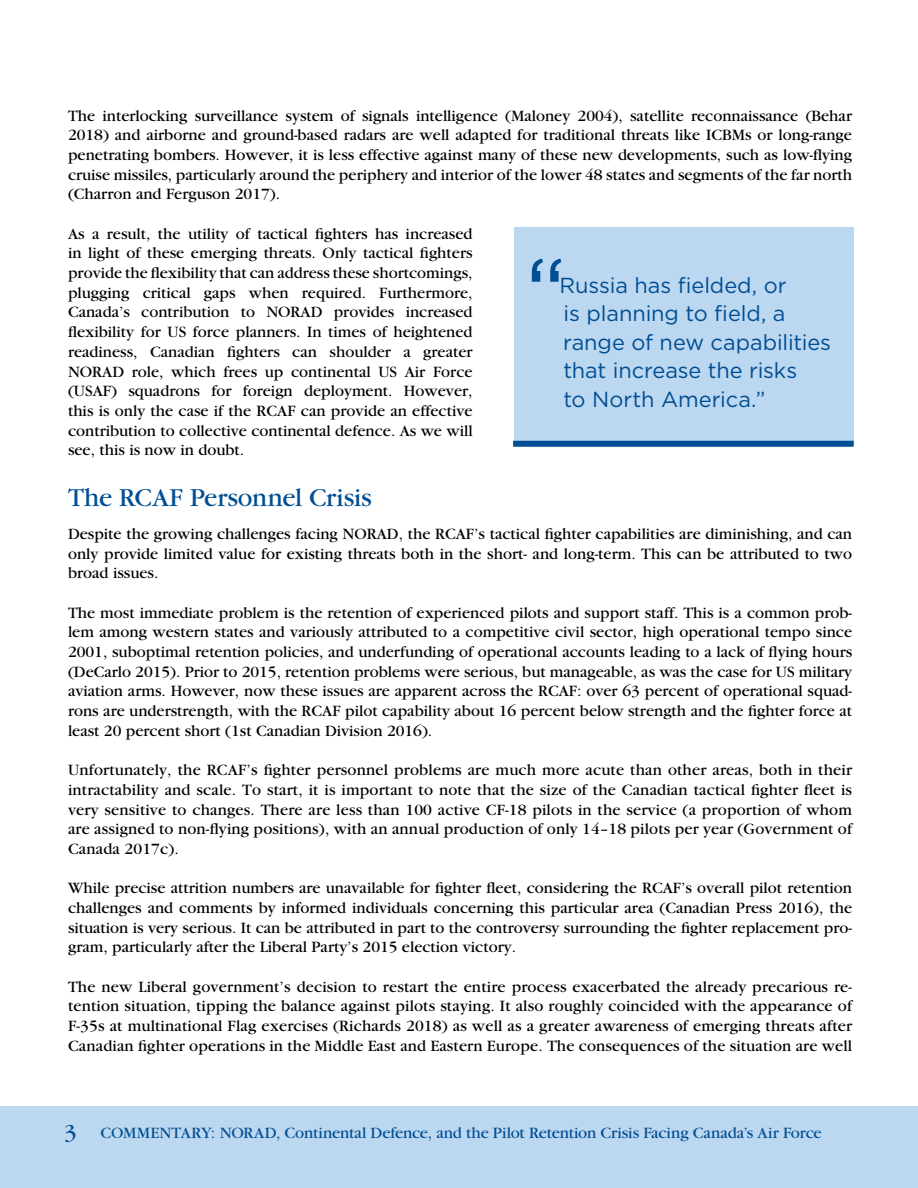
<style>
.page{position:relative;width:918px;height:1188px;background:#fff}
.page>*{position:absolute;margin:0;border:0;box-sizing:border-box;transform-origin:0 0}
.t1{font:102px "Gotham";color:#004e93;scale:.9 1}
.t2{font:27px "Garamond";letter-spacing:-.005em;color:#004e93}
.t3{font:21.75px/28.5px "Gotham";letter-spacing:-.005em;color:#004e93}
.t4{font:16.5px/19.6px "Garamond";color:#000;text-align:justify}
.t5{font:16.5px "Garamond";letter-spacing:-.01em;color:#004e93}
.s1{font-size:24px}
</style>
<div class="page">
<div style="left:0;top:1106px;width:918px;height:82px;background:#bcd7f0"></div>
<div style="left:514px;top:227px;width:340px;height:217px;background:#bcd7f0"></div>
<div style="left:513px;top:441px;width:341px;height:6px;background:#004e93"></div>
<p class="t4" style="left:68px;top:106px;width:786px">The interlocking surveillance system of signals intelligence (Maloney 2004), satellite reconnaissance (Behar 2018) and airborne and ground-based radars are well adapted for traditional threats like ICBMs or long-range penetrating bombers. However, it is less effective against many of these new developments, such as low-flying cruise missiles, particularly around the periphery and interior of the lower 48 states and segments of the far north (Charron and Ferguson 2017).</p>
<p class="t4" style="left:68px;top:224px;width:406px">As a result, the utility of tactical fighters has increased in light of these emerging threats. Only tactical fighters provide the flexibility that can address these shortcomings, plugging critical gaps when required. Furthermore, Canada’s contribution to NORAD provides increased flexibility for US force planners. In times of heightened readiness, Canadian fighters can shoulder a greater NORAD role, which frees up continental US Air Force (USAF) squadrons for foreign deployment. However, this is only the case if the RCAF can provide an effective contribution to collective continental defence. As we will see, this is now in doubt.</p>
<h2 class="t2" style="left:68px;top:483px;width:305px">The RCAF Personnel Crisis</h2>
<p class="t4" style="left:68px;top:524px;width:786px">Despite the growing challenges facing NORAD, the RCAF’s tactical fighter capabilities are diminishing, and can only provide limited value for existing threats both in the short- and long-term. This can be attributed to two broad issues.</p>
<p class="t4" style="left:68px;top:603px;width:786px">The most immediate problem is the retention of experienced pilots and support staff. This is a common prob&shy;lem among western states and variously attributed to a competitive civil sector, high operational tempo since 2001, suboptimal retention policies, and underfunding of operational accounts leading to a lack of flying hours (DeCarlo 2015). Prior to 2015, retention problems were serious, but manageable, as was the case for US military aviation arms. However, now these issues are apparent across the RCAF: over 63 percent of operational squad&shy;rons are understrength, with the RCAF pilot capability about 16 percent below strength and the fighter force at least 20 percent short (1st Canadian Division 2016).</p>
<p class="t4" style="left:68px;top:760px;width:786px">Unfortunately, the RCAF’s fighter personnel problems are much more acute than other areas, both in their intractability and scale. To start, it is important to note that the size of the Canadian tactical fighter fleet is very sensitive to changes. There are less than 100 active CF-18 pilots in the service (a proportion of whom are assigned to non-flying positions), with an annual production of only 14–18 pilots per year (Government of Canada 2017c).</p>
<p class="t4" style="left:68px;top:878px;width:786px">While precise attrition numbers are unavailable for fighter fleet, considering the RCAF’s overall pilot retention challenges and comments by informed individuals concerning this particular area (Canadian Press 2016), the situation is very serious. It can be attributed in part to the controversy surrounding the fighter replacement pro&shy;gram, particularly after the Liberal Party’s 2015 election victory.</p>
<p class="t4" style="left:68px;top:977px;width:786px">The new Liberal government’s decision to restart the entire process exacerbated the already precarious re&shy;tention situation, tipping the balance against pilots staying. It also roughly coincided with the appearance of F-35s at multinational Flag exercises (Richards 2018) as well as a greater awareness of emerging threats after Canadian fighter operations in the Middle East and Eastern Europe. The consequences of the situation are well</p>
<h1 class="t1" style="left:525px;top:238px;width:47px">“</h1>
<h3 class="t3" style="left:560px;top:271px;width:273px">Russia has fielded, or<br>is planning to field, a range of new capabilities that increase the risks<br>to North America.”</h3>
<p class="t5" style="left:64px;top:1125px;width:759px"><span class="s1">3</span> COMMENTARY: NORAD, Continental Defence, and the Pilot Retention Crisis Facing Canada’s Air Force</p>
</div>
